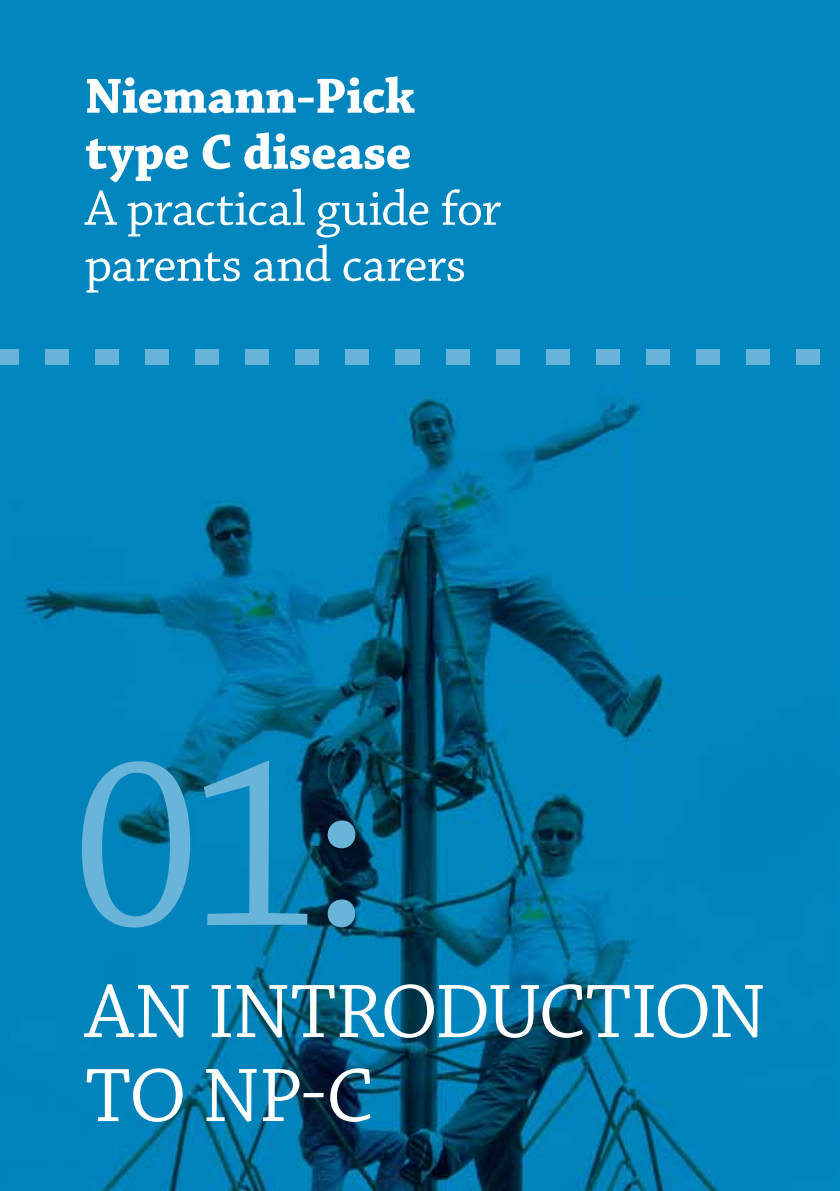
<style>
.page{position:relative;width:840px;height:1191px;background:#fff}
.page>*{position:absolute;margin:0;border:0;box-sizing:border-box;transform-origin:0 0}
.t1{font:250px "Chaparral Pro";color:#69b5da}
.t2{font:80px/84px "Chaparral Pro";letter-spacing:-.02em;color:#fff}
.t3{font:52px/56px "Chaparral Pro";letter-spacing:-.015em;color:#fff}
.t4{font:700 52px/56px "Chaparral Pro";letter-spacing:-.01em;color:#fff}
</style>
<div class="page">
<div style="left:0;top:0;width:839px;height:365px;background:#0086bf"></div>
<img style="left:0;top:365px;width:839px;height:826px">
<div style="left:344px;top:350px;width:25px;height:15px;background:#69b5da"></div>
<div style="left:144px;top:350px;width:25px;height:15px;background:#69b5da"></div>
<div style="left:545px;top:350px;width:25px;height:15px;background:#69b5da"></div>
<div style="left:795px;top:350px;width:25px;height:15px;background:#69b5da"></div>
<div style="left:44px;top:350px;width:25px;height:15px;background:#69b5da"></div>
<div style="left:445px;top:350px;width:25px;height:15px;background:#69b5da"></div>
<div style="left:695px;top:350px;width:25px;height:15px;background:#69b5da"></div>
<div style="left:244px;top:350px;width:25px;height:15px;background:#69b5da"></div>
<div style="left:0;top:350px;width:19px;height:15px;background:#69b5da"></div>
<div style="left:395px;top:350px;width:25px;height:15px;background:#69b5da"></div>
<div style="left:645px;top:350px;width:25px;height:15px;background:#69b5da"></div>
<div style="left:194px;top:350px;width:25px;height:15px;background:#69b5da"></div>
<div style="left:595px;top:350px;width:25px;height:15px;background:#69b5da"></div>
<div style="left:94px;top:350px;width:25px;height:15px;background:#69b5da"></div>
<div style="left:495px;top:350px;width:25px;height:15px;background:#69b5da"></div>
<div style="left:745px;top:350px;width:25px;height:15px;background:#69b5da"></div>
<div style="left:294px;top:350px;width:25px;height:15px;background:#69b5da"></div>
<p class="t4" style="left:85px;top:70px;width:331px">Niemann-Pick type C disease</p>
<p class="t3" style="left:85px;top:182px;width:417px">A practical guide for parents and carers</p>
<h1 class="t1" style="left:70px;top:707px;width:303px">01:</h1>
<h2 class="t2" style="left:85px;top:973px;width:682px">AN INTRODUCTION<br>TO NP-C</h2>
</div>
